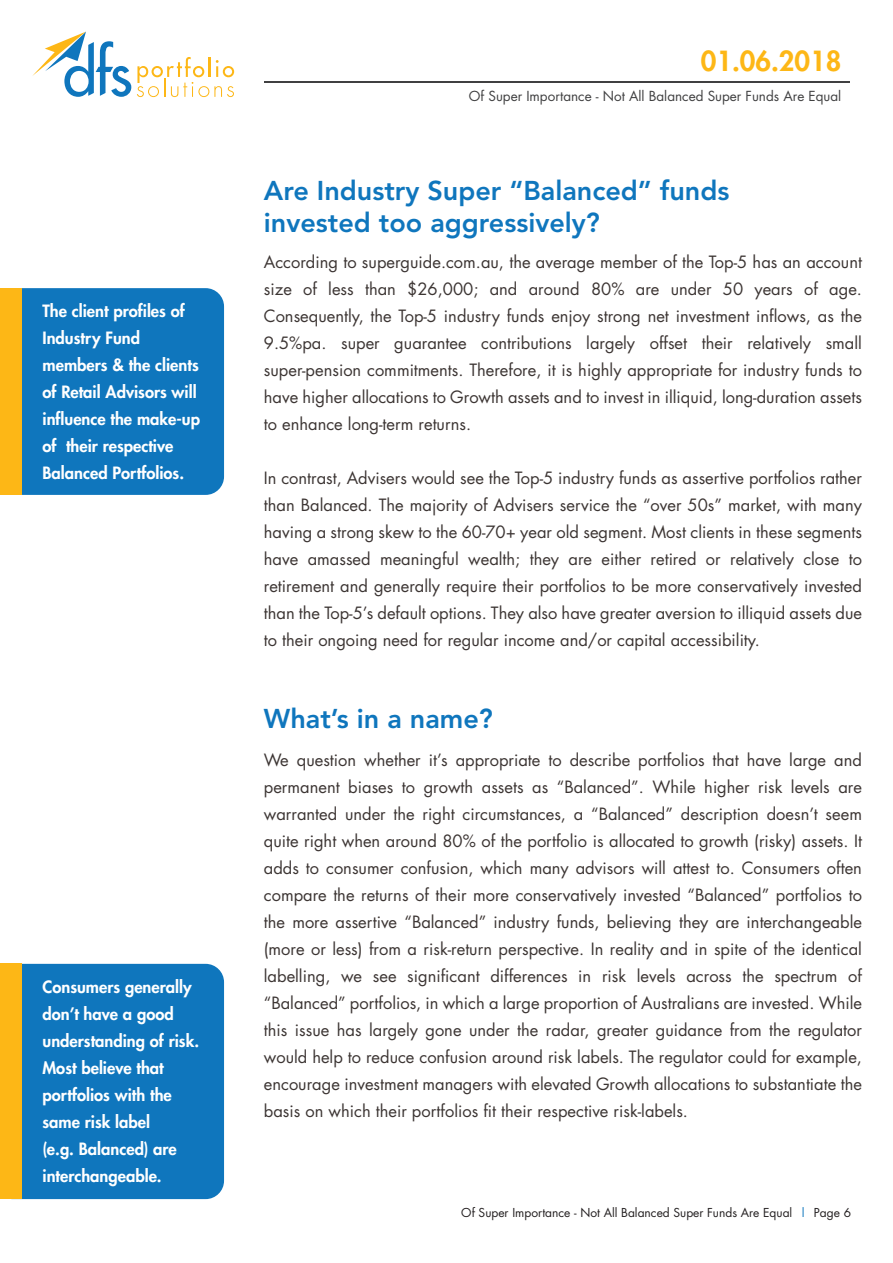
<style>
.page{position:relative;width:893px;height:1263px;background:#fff}
.page>*{position:absolute;margin:0;border:0;box-sizing:border-box;transform-origin:0 0}
.t1{font:800 27px/32.4px "Avenir";color:#0f76bd}
.t2{font:800 27px "Futura";color:#fdb716}
.t3{font:16.5px/27px "Futura";color:#3c3533;text-align:justify}
.t4{font:800 16.5px/27px "Futura";color:#fff}
.t5{font:13.5px "Futura";color:#404041}
.t6{font:12px "Futura";color:#231f20}
.s1{color:#0f76bd}
</style>
<div class="page">
<div style="left:21px;top:288px;width:203px;height:207px;background:#0f76bd"></div>
<div style="left:0;top:288px;width:21px;height:207px;background:#fdb716"></div>
<div style="left:21px;top:964px;width:203px;height:235px;background:#0f76bd"></div>
<div style="left:0;top:964px;width:21px;height:235px;background:#fdb716"></div>
<svg style="left:32px;top:32px;width:99px;height:65px"></svg>
<svg style="left:137px;top:57px;width:97px;height:40px"></svg>
<hr style="left:264px;top:82px;width:585px;height:1px;background:#404041">
<p class="t4" style="left:43px;top:298px;width:159px">The client profiles of<br>Industry Fund members &amp; the clients of Retail Advisors will influence the make-up of their respective<br>Balanced Portfolios.</p>
<p class="t4" style="left:43px;top:974px;width:158px">Consumers generally don’t have a good understanding of risk.<br>Most believe that portfolios with the same risk label<br>(e.g. Balanced) are interchangeable.</p>
<h1 class="t2" style="left:701px;top:46px;width:142px">01.06.2018</h1>
<p class="t5" style="left:469px;top:89px;width:374px">Of Super Importance - Not All Balanced Super Funds Are Equal</p>
<h1 class="t1" style="left:264px;top:174px;width:467px">Are Industry Super “Balanced” funds invested too aggressively?</h1>
<p class="t3" style="left:264px;top:249px;width:600px">According to superguide.com.au, the average member of the Top-5 has an account size of less than $26,000; and around 80% are under 50 years of age.<br>Consequently, the Top-5 industry funds enjoy strong net investment inflows, as the 9.5%pa. super guarantee contributions largely offset their relatively small super-pension commitments. Therefore, it is highly appropriate for industry funds to have higher allocations to Growth assets and to invest in illiquid, long-duration assets to enhance long-term returns.</p>
<p class="t3" style="left:264px;top:465px;width:600px">In contrast, Advisers would see the Top-5 industry funds as assertive portfolios rather than Balanced. The majority of Advisers service the “over 50s” market, with many having a strong skew to the 60-70+ year old segment. Most clients in these segments have amassed meaningful wealth; they are either retired or relatively close to retirement and generally require their portfolios to be more conservatively invested than the Top-5’s default options. They also have greater aversion to illiquid assets due to their ongoing need for regular income and/or capital accessibility.</p>
<h1 class="t1" style="left:264px;top:702px;width:230px">What’s in a name?</h1>
<p class="t3" style="left:264px;top:747px;width:600px">We question whether it’s appropriate to describe portfolios that have large and permanent biases to growth assets as “Balanced”. While higher risk levels are warranted under the right circumstances, a “Balanced” description doesn’t seem quite right when around 80% of the portfolio is allocated to growth (risky) assets. It adds to consumer confusion, which many advisors will attest to. Consumers often compare the returns of their more conservatively invested “Balanced” portfolios to the more assertive “Balanced” industry funds, believing they are interchangeable (more or less) from a risk-return perspective. In reality and in spite of the identical labelling, we see significant differences in risk levels across the spectrum of “Balanced” portfolios, in which a large proportion of Australians are invested. While this issue has largely gone under the radar, greater guidance from the regulator would help to reduce confusion around risk labels. The regulator could for example, encourage investment managers with elevated Growth allocations to substantiate the basis on which their portfolios fit their respective risk-labels.</p>
<p class="t6" style="left:461px;top:1206px;width:391px">Of Super Importance - Not All Balanced Super Funds Are Equal <span class="s1">|</span> Page 6</p>
</div>
